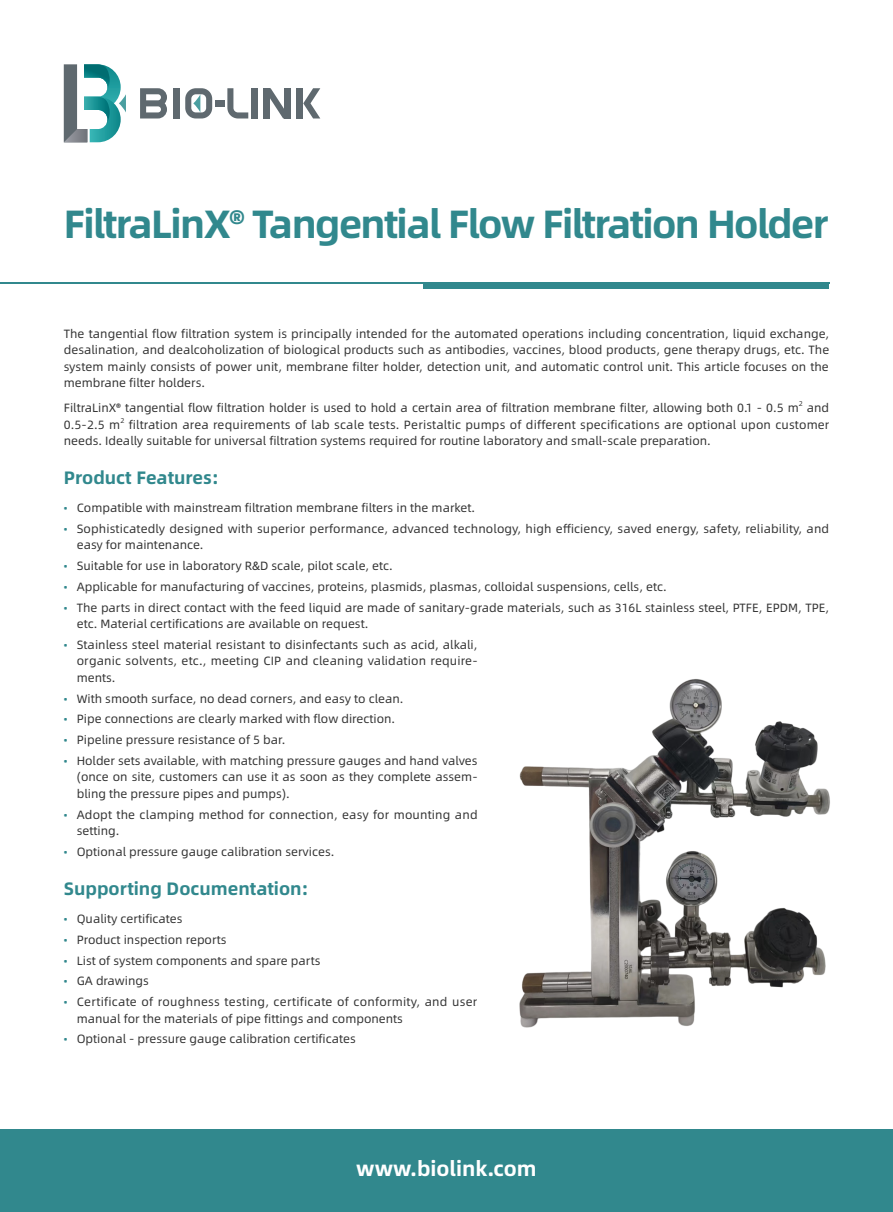
<style>
.page{position:relative;width:893px;height:1212px;background:#fff}
.page>*{position:absolute;margin:0;border:0;box-sizing:border-box;transform-origin:0 0}
.t1{font:700 39.45px "Alibaba Sans";letter-spacing:-.04em;color:#31888d}
.t2{font:700 21px "Alibaba Sans";color:#fff}
.t3{font:700 18px "Alibaba Sans";color:#31888d}
.t4{font:12px/16.5px "Alibaba Sans";color:#323232}
.t5{font:12px/16.5px "Alibaba Sans";letter-spacing:.02em;color:#323232}
.t6{font:7.05px "Alibaba Sans";color:#323232}
.s1{color:#31888d}
</style>
<div class="page">
<div style="left:0;top:1129px;width:893px;height:83px;background:#31888d"></div>
<hr style="left:0;top:282px;width:829px;height:1px;background:#31888d">
<div style="left:424px;top:282px;width:405px;height:7px;background:#31888d"></div>
<div style="left:173px;top:88px;width:6px;height:30px;background:#5f696f"></div>
<div style="left:215px;top:100px;width:9px;height:6px;background:#5f696f"></div>
<svg style="left:140px;top:88px;width:27px;height:30px"></svg>
<svg style="left:185px;top:88px;width:27px;height:30px"></svg>
<div style="left:251px;top:88px;width:6px;height:30px;background:#5f696f"></div>
<svg style="left:227px;top:88px;width:21px;height:30px"></svg>
<svg style="left:263px;top:88px;width:27px;height:30px"></svg>
<div style="left:296px;top:88px;width:6px;height:30px;background:#5f696f"></div>
<svg style="left:303px;top:88px;width:17px;height:30px"></svg>
<svg style="left:64px;top:64px;width:62px;height:78px"></svg>
<img style="left:519px;top:679px;width:311px;height:349px">
<p class="t1" style="left:64px;top:193px;width:766px">FiltraLinX® Tangential Flow Filtration Holder</p>
<p class="t4" style="left:64px;top:324px;width:767px;text-align:justify">The tangential flow filtration system is principally intended for the automated operations including concentration, liquid exchange, desalination, and dealcoholization of biological products such as antibodies, vaccines, blood products, gene therapy drugs, etc. The system mainly consists of power unit, membrane filter holder, detection unit, and automatic control unit. This article focuses on the membrane filter holders.</p>
<p class="t4" style="left:64px;top:399px;width:736px">FiltraLinX® tangential flow filtration holder is used to hold a certain area of filtration membrane filter, allowing both 0.1 - 0.5 m</p>
<p class="t6" style="left:799px;top:399px;width:6px">2</p>
<p class="t4" style="left:807px;top:399px;width:24px">and</p>
<p class="t4" style="left:64px;top:415px;width:58px">0.5-2.5 m</p>
<p class="t6" style="left:120px;top:415px;width:6px">2</p>
<p class="t4" style="left:64px;top:415px;width:767px;text-indent:65px">filtration area requirements of lab scale tests. Peristaltic pumps of different specifications are optional upon customer needs. Ideally suitable for universal filtration systems required for routine laboratory and small-scale preparation.</p>
<p class="t3" style="left:64px;top:463px;width:157px">Product Features:</p>
<p class="t4" style="left:64px;top:499px;width:413px"><span class="s1">•</span> Compatible with mainstream filtration membrane filters in the market.</p>
<p class="t4" style="left:77px;top:520px;width:754px;text-indent:-13px"><span class="s1">•</span> Sophisticatedly designed with superior performance, advanced technology, high efficiency, saved energy, safety, reliability, and easy for maintenance.</p>
<p class="t4" style="left:64px;top:557px;width:330px"><span class="s1">•</span> Suitable for use in laboratory R&amp;D scale, pilot scale, etc.</p>
<p class="t4" style="left:64px;top:578px;width:604px"><span class="s1">•</span> Applicable for manufacturing of vaccines, proteins, plasmids, plasmas, colloidal suspensions, cells, etc.</p>
<p class="t4" style="left:77px;top:598px;width:754px;text-indent:-13px"><span class="s1">•</span> The parts in direct contact with the feed liquid are made of sanitary-grade materials, such as 316L stainless steel, PTFE, EPDM, TPE, etc. Material certifications are available on request.</p>
<p class="t4" style="left:77px;top:636px;width:402px;text-align:justify;text-indent:-13px"><span class="s1">•</span> Stainless steel material resistant to disinfectants such as acid, alkali, organic solvents, etc., meeting CIP and cleaning validation require&shy;ments.</p>
<p class="t4" style="left:64px;top:689px;width:341px"><span class="s1">•</span> With smooth surface, no dead corners, and easy to clean.</p>
<p class="t4" style="left:64px;top:710px;width:333px"><span class="s1">•</span> Pipe connections are clearly marked with flow direction.</p>
<p class="t4" style="left:64px;top:731px;width:223px"><span class="s1">•</span> Pipeline pressure resistance of 5 bar.</p>
<p class="t4" style="left:77px;top:752px;width:402px;text-align:justify;text-indent:-13px"><span class="s1">•</span> Holder sets available, with matching pressure gauges and hand valves (once on site, customers can use it as soon as they complete assem&shy;bling the pressure pipes and pumps).</p>
<p class="t4" style="left:77px;top:805px;width:402px;text-indent:-13px"><span class="s1">•</span> Adopt the clamping method for connection, easy for mounting and setting.</p>
<p class="t4" style="left:64px;top:843px;width:272px"><span class="s1">•</span> Optional pressure gauge calibration services.</p>
<p class="t3" style="left:64px;top:874px;width:247px">Supporting Documentation:</p>
<p class="t4" style="left:64px;top:910px;width:120px"><span class="s1">•</span> Quality certificates</p>
<p class="t4" style="left:64px;top:930px;width:164px"><span class="s1">•</span> Product inspection reports</p>
<p class="t4" style="left:64px;top:951px;width:258px"><span class="s1">•</span> List of system components and spare parts</p>
<p class="t4" style="left:64px;top:972px;width:87px"><span class="s1">•</span> GA drawings</p>
<p class="t5" style="left:77px;top:993px;width:402px;text-indent:-13px"><span class="s1">•</span> Certificate of roughness testing, certificate of conformity, and user manual for the materials of pipe fittings and components</p>
<p class="t4" style="left:64px;top:1030px;width:294px"><span class="s1">•</span> Optional - pressure gauge calibration certificates</p>
<p class="t2" style="left:356px;top:1152px;width:182px">www.biolink.com</p>
</div>
